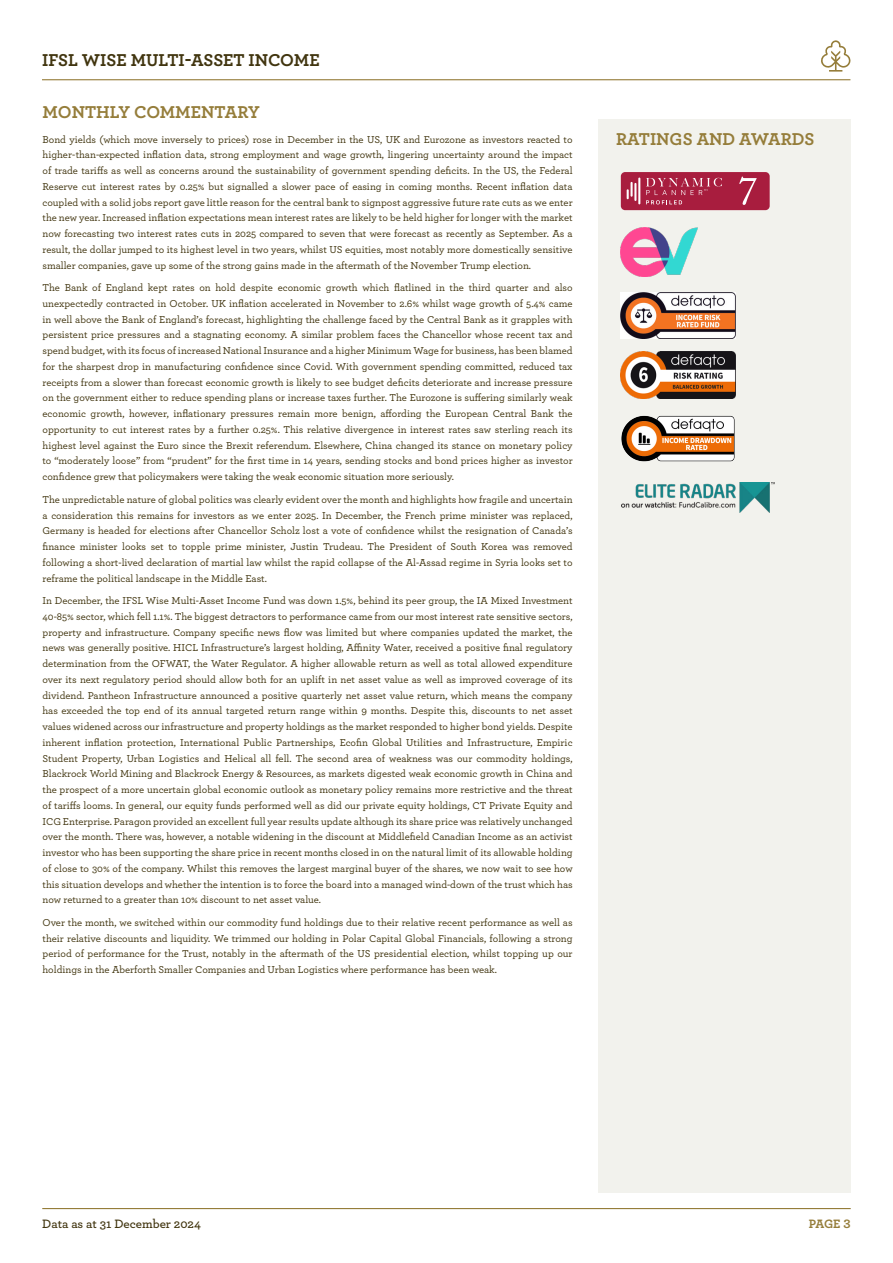
<style>
.page{position:relative;width:893px;height:1263px;background:#fff}
.page>*{position:absolute;margin:0;border:0;box-sizing:border-box;transform-origin:0 0}
.t1{font:700 18px "Archer";color:#957d3a}
.t2{font:700 18px "Archer";color:#41350f}
.t3{font:600 12.75px "Archer";color:#41350f}
.t4{font:700 12.75px "Archer";color:#957d3a}
.t5{font:500 10.5px/15.8px "Archer";color:#41350f;text-align:justify}
</style>
<div class="page">
<div style="left:598px;top:120px;width:252px;height:1073px;background:#f2f2ed"></div>
<hr style="left:42px;top:79px;width:808px;height:1px;background:#957d3a">
<hr style="left:42px;top:1208px;width:809px;height:1px;background:#957d3a">
<svg style="left:821px;top:40px;width:30px;height:32px"></svg>
<img style="left:621px;top:292px;width:115px;height:47px">
<div style="left:621px;top:172px;width:149px;height:38px;background:#a81d3e;border-radius:4px"></div>
<svg style="left:739px;top:177px;width:18px;height:28px"></svg>
<svg style="left:627px;top:183px;width:9px;height:18px"></svg>
<hr style="left:638px;top:178px;width:2px;height:26px;background:#fff">
<hr style="left:630px;top:182px;width:3px;height:15px;background:#fff">
<svg style="left:646px;top:178px;width:76px;height:26px"></svg>
<img style="left:621px;top:352px;width:115px;height:46px">
<img style="left:621px;top:227px;width:76px;height:49px">
<img style="left:621px;top:415px;width:114px;height:47px">
<img style="left:621px;top:483px;width:153px;height:30px">
<h1 class="t2" style="left:42px;top:46px;width:279px">IFSL WISE MULTI-ASSET INCOME</h1>
<h1 class="t1" style="left:43px;top:98px;width:219px">MONTHLY COMMENTARY</h1>
<p class="t5" style="left:43px;top:131px;width:532px">Bond yields (which move inversely to prices) rose in December in the US, UK and Eurozone as investors reacted to higher-than-expected inflation data, strong employment and wage growth, lingering uncertainty around the impact of trade tariffs as well as concerns around the sustainability of government spending deficits. In the US, the Federal Reserve cut interest rates by 0.25% but signalled a slower pace of easing in coming months. Recent inflation data coupled with a solid jobs report gave little reason for the central bank to signpost aggressive future rate cuts as we enter the new year. Increased inflation expectations mean interest rates are likely to be held higher for longer with the market now forecasting two interest rates cuts in 2025 compared to seven that were forecast as recently as September. As a result, the dollar jumped to its highest level in two years, whilst US equities, most notably more domestically sensitive smaller companies, gave up some of the strong gains made in the aftermath of the November Trump election.</p>
<p class="t5" style="left:43px;top:279px;width:532px">The Bank of England kept rates on hold despite economic growth which flatlined in the third quarter and also unexpectedly contracted in October. UK inflation accelerated in November to 2.6% whilst wage growth of 5.4% came in well above the Bank of England’s forecast, highlighting the challenge faced by the Central Bank as it grapples with persistent price pressures and a stagnating economy. A similar problem faces the Chancellor whose recent tax and spend budget, with its focus of increased National Insurance and a higher Minimum Wage for business, has been blamed for the sharpest drop in manufacturing confidence since Covid. With government spending committed, reduced tax receipts from a slower than forecast economic growth is likely to see budget deficits deteriorate and increase pressure on the government either to reduce spending plans or increase taxes further. The Eurozone is suffering similarly weak economic growth, however, inflationary pressures remain more benign, affording the European Central Bank the opportunity to cut interest rates by a further 0.25%. This relative divergence in interest rates saw sterling reach its highest level against the Euro since the Brexit referendum. Elsewhere, China changed its stance on monetary policy to “moderately loose” from “prudent” for the first time in 14 years, sending stocks and bond prices higher as investor confidence grew that policymakers were taking the weak economic situation more seriously.</p>
<p class="t5" style="left:43px;top:491px;width:532px">The unpredictable nature of global politics was clearly evident over the month and highlights how fragile and uncertain a consideration this remains for investors as we enter 2025. In December, the French prime minister was replaced, Germany is headed for elections after Chancellor Scholz lost a vote of confidence whilst the resignation of Canada’s finance minister looks set to topple prime minister, Justin Trudeau. The President of South Korea was removed following a short-lived declaration of martial law whilst the rapid collapse of the Al-Assad regime in Syria looks set to reframe the political landscape in the Middle East.</p>
<p class="t5" style="left:43px;top:592px;width:532px">In December, the IFSL Wise Multi-Asset Income Fund was down 1.5%, behind its peer group, the IA Mixed Investment 40-85% sector, which fell 1.1%. The biggest detractors to performance came from our most interest rate sensitive sectors, property and infrastructure. Company specific news flow was limited but where companies updated the market, the news was generally positive. HICL Infrastructure’s largest holding, Affinity Water, received a positive final regulatory determination from the OFWAT, the Water Regulator. A higher allowable return as well as total allowed expenditure over its next regulatory period should allow both for an uplift in net asset value as well as improved coverage of its dividend. Pantheon Infrastructure announced a positive quarterly net asset value return, which means the company has exceeded the top end of its annual targeted return range within 9 months. Despite this, discounts to net asset values widened across our infrastructure and property holdings as the market responded to higher bond yields. Despite inherent inflation protection, International Public Partnerships, Ecofin Global Utilities and Infrastructure, Empiric Student Property, Urban Logistics and Helical all fell. The second area of weakness was our commodity holdings, Blackrock World Mining and Blackrock Energy &amp; Resources, as markets digested weak economic growth in China and the prospect of a more uncertain global economic outlook as monetary policy remains more restrictive and the threat of tariffs looms. In general, our equity funds performed well as did our private equity holdings, CT Private Equity and ICG Enterprise. Paragon provided an excellent full year results update although its share price was relatively unchanged over the month. There was, however, a notable widening in the discount at Middlefield Canadian Income as an activist investor who has been supporting the share price in recent months closed in on the natural limit of its allowable holding of close to 30% of the company. Whilst this removes the largest marginal buyer of the shares, we now wait to see how this situation develops and whether the intention is to force the board into a managed wind-down of the trust which has now returned to a greater than 10% discount to net asset value.</p>
<p class="t5" style="left:43px;top:914px;width:532px">Over the month, we switched within our commodity fund holdings due to their relative recent performance as well as their relative discounts and liquidity. We trimmed our holding in Polar Capital Global Financials, following a strong period of performance for the Trust, notably in the aftermath of the US presidential election, whilst topping up our holdings in the Aberforth Smaller Companies and Urban Logistics where performance has been weak.</p>
<h1 class="t1" style="left:616px;top:125px;width:200px">RATINGS AND AWARDS</h1>
<p class="t3" style="left:42px;top:1214px;width:160px">Data as at 31 December 2024</p>
<p class="t4" style="left:809px;top:1214px;width:44px">PAGE 3</p>
</div>
